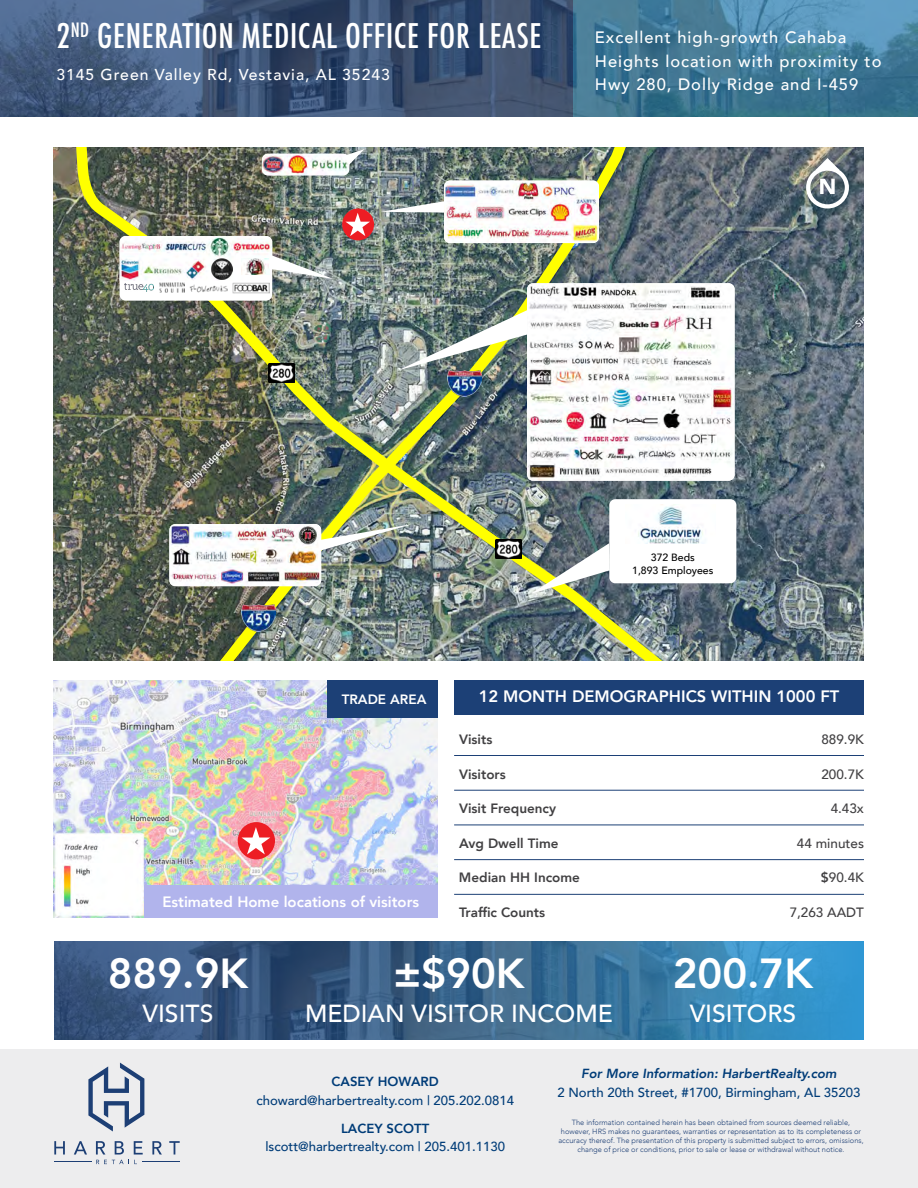
<style>
.page{position:relative;width:918px;height:1188px;background:#fff}
.page>*{position:absolute;margin:0;border:0;box-sizing:border-box;transform-origin:0 0}
.t1{font:800 42px "Avenir";color:#fff}
.t2{font:500 condensed 33px "Futura";letter-spacing:.02em;color:#fff}
.t3{font:500 24.6px "Avenir";color:#fff}
.t4{font:500 16.5px/23.5px "Avenir";letter-spacing:.06em;color:#fff}
.t5{font:800 16.5px "Avenir";color:#fff}
.t6{font:500 15.75px "Avenir";letter-spacing:.06em;color:#fff}
.t7{font:800 15px "Avenir";color:#fff}
.t8{font:800 13.5px "Avenir";color:#414042}
.t9{font:500 13.5px "Avenir";color:#414042}
.t10{font:800 13.5px "Avenir";color:#fff}
.t11{font:500 13.2px "Avenir";color:#003c78}
.t12{font:italic 800 13.2px "Avenir";color:#003c78}
.t13{font:800 13.2px "Avenir";color:#003c78}
.t14{font:500 10.5px/12.6px "Avenir";color:#000;text-align:center}
.t15{font:300 7.5px/9px "Avenir";color:#1d3f75;text-align:center}
.s1{font-weight:800}
</style>
<div class="page">
<img style="left:53px;top:147px;width:811px;height:513px">
<img style="left:70px;top:147px;width:606px;height:513px">
<img style="left:207px;top:147px;width:429px;height:513px">
<div style="left:454px;top:681px;width:410px;height:34px;background:#1c4076"></div>
<hr style="left:454px;top:755px;width:410px;height:1px;background:#1c4076">
<hr style="left:454px;top:790px;width:410px;height:1px;background:#1c4076">
<hr style="left:454px;top:825px;width:410px;height:1px;background:#1c4076">
<hr style="left:454px;top:859px;width:410px;height:1px;background:#1c4076">
<hr style="left:454px;top:894px;width:410px;height:1px;background:#1c4076">
<div style="left:81px;top:941px;width:783px;height:99px;background:linear-gradient(to bottom,#3b9bd4,#308fc5)"></div>
<svg style="left:54px;top:941px;width:695px;height:99px;background:#39648b"></svg>
<div style="left:0;top:1049px;width:918px;height:139px;background:#ededee"></div>
<svg style="left:88px;top:1063px;width:56px;height:69px"></svg>
<svg style="left:54px;top:1141px;width:11px;height:14px"></svg>
<svg style="left:74px;top:1141px;width:13px;height:14px"></svg>
<svg style="left:152px;top:1141px;width:10px;height:14px"></svg>
<svg style="left:169px;top:1141px;width:11px;height:14px"></svg>
<svg style="left:96px;top:1141px;width:47px;height:23px"></svg>
<hr style="left:142px;top:1161px;width:38px;height:1px;background:#1d3f75">
<hr style="left:54px;top:1161px;width:38px;height:1px;background:#1d3f75">
<img style="left:269px;top:363px;width:25px;height:20px">
<img style="left:496px;top:540px;width:25px;height:19px">
<img style="left:448px;top:370px;width:33px;height:27px">
<img style="left:242px;top:605px;width:33px;height:26px">
<svg style="left:816px;top:158px;width:24px;height:12px"></svg>
<div style="left:806px;top:167px;width:43px;height:42px;border:4px solid #fff;border-radius:50%"></div>
<svg style="left:820px;top:179px;width:15px;height:15px"></svg>
<img style="left:53px;top:681px;width:384px;height:237px">
<div style="left:238px;top:822px;width:37px;height:37px;background:#ed1d24;border-radius:50%"></div>
<svg style="left:242px;top:827px;width:28px;height:27px"></svg>
<svg style="left:1px;top:0;width:572px;height:116px;background:#3f5577"></svg>
<svg style="left:573px;top:0;width:345px;height:116px;background:#437c9a"></svg>
<img style="left:262px;top:154px;width:87px;height:21px">
<img style="left:527px;top:283px;width:208px;height:198px">
<img style="left:444px;top:181px;width:155px;height:62px">
<div style="left:120px;top:236px;width:152px;height:65px;background:#fff;border-radius:6px"></div>
<img style="left:120px;top:236px;width:152px;height:44px">
<img style="left:169px;top:524px;width:152px;height:62px">
<div style="left:342px;top:209px;width:32px;height:31px;background:#ed1d24;border-radius:50%"></div>
<svg style="left:345px;top:213px;width:25px;height:23px"></svg>
<img style="left:232px;top:283px;width:37px;height:10px">
<img style="left:190px;top:284px;width:37px;height:9px">
<img style="left:242px;top:258px;width:27px;height:16px">
<img style="left:124px;top:283px;width:30px;height:8px">
<img style="left:159px;top:282px;width:25px;height:10px">
<img style="left:212px;top:258px;width:20px;height:21px">
<svg style="left:269px;top:254px;width:65px;height:25px"></svg>
<svg style="left:381px;top:201px;width:63px;height:12px"></svg>
<img style="left:398px;top:310px;width:129px;height:60px">
<img style="left:318px;top:524px;width:94px;height:27px">
<svg style="left:344px;top:149px;width:20px;height:16px"></svg>
<div style="left:609px;top:499px;width:127px;height:84px;background:#fff;border-radius:6px"></div>
<img style="left:638px;top:506px;width:65px;height:37px">
<svg style="left:531px;top:543px;width:79px;height:51px"></svg>
<div style="left:328px;top:681px;width:110px;height:37px;background:#1c4076"></div>
<div style="left:144px;top:886px;width:293px;height:32px;background:#b1b4ec"></div>
<h2 class="t2" style="left:57px;top:15px;width:486px">2<sup>ND</sup> GENERATION MEDICAL OFFICE FOR LEASE</h2>
<h3 class="t6" style="left:57px;top:61px;width:335px">3145 Green Valley Rd, Vestavia, AL 35243</h3>
<h3 class="t4" style="left:595px;top:25px;width:288px">Excellent high-growth Cahaba<br>Heights location with proximity to<br>Hwy 280, Dolly Ridge and I-459</h3>
<h3 class="t14" style="left:632px;top:551px;width:83px">372 Beds<br>1,893 Employees</h3>
<h3 class="t10" style="left:342px;top:688px;width:86px">TRADE AREA</h3>
<h3 class="t7" style="left:162px;top:890px;width:258px">Estimated Home locations of visitors</h3>
<h3 class="t5" style="left:479px;top:683px;width:362px">12 MONTH DEMOGRAPHICS WITHIN 1000 FT</h3>
<h3 class="t8" style="left:459px;top:729px;width:35px">Visits</h3>
<h3 class="t9" style="left:821px;top:728px;width:44px">889.9K</h3>
<h3 class="t8" style="left:459px;top:763px;width:48px">Visitors</h3>
<h3 class="t9" style="left:821px;top:762px;width:44px">200.7K</h3>
<h3 class="t8" style="left:459px;top:798px;width:99px">Visit Frequency</h3>
<h3 class="t9" style="left:831px;top:797px;width:35px">4.43x</h3>
<h3 class="t8" style="left:459px;top:832px;width:101px">Avg Dwell Time</h3>
<h3 class="t9" style="left:797px;top:831px;width:69px">44 minutes</h3>
<h3 class="t8" style="left:459px;top:867px;width:122px">Median HH Income</h3>
<h3 class="t9" style="left:821px;top:866px;width:45px"><span class="s1">$</span>90.4K</h3>
<h3 class="t8" style="left:459px;top:901px;width:88px">Traffic Counts</h3>
<h3 class="t9" style="left:790px;top:900px;width:76px">7,263 AADT</h3>
<h1 class="t1" style="left:108px;top:941px;width:142px">889.9K</h1>
<h3 class="t3" style="left:143px;top:993px;width:72px">VISITS</h3>
<h1 class="t1" style="left:393px;top:941px;width:133px">±$90K</h1>
<h3 class="t3" style="left:305px;top:993px;width:309px">MEDIAN VISITOR INCOME</h3>
<h1 class="t1" style="left:673px;top:941px;width:142px">200.7K</h1>
<h3 class="t3" style="left:690px;top:993px;width:108px">VISITORS</h3>
<h3 class="t13" style="left:332px;top:1072px;width:109px">CASEY HOWARD</h3>
<h3 class="t11" style="left:256px;top:1089px;width:259px">choward@harbertrealty.com | 205.202.0814</h3>
<h3 class="t13" style="left:341px;top:1118px;width:90px">LACEY SCOTT</h3>
<h3 class="t11" style="left:265px;top:1135px;width:241px">lscott@harbertrealty.com | 205.401.1130</h3>
<h3 class="t12" style="left:581px;top:1066px;width:257px">For More Information: HarbertRealty.com</h3>
<h3 class="t11" style="left:558px;top:1081px;width:304px">2 North 20th Street, #1700, Birmingham, AL 35203</h3>
<p class="t15" style="left:558px;top:1118px;width:307px">The information contained herein has been obtained from sources deemed reliable, however, HRS makes no guarantees, warranties or representation as to its completeness or accuracy thereof. The presentation of this property is submitted subject to errors, omissions, change of price or conditions, prior to sale or lease or withdrawal without notice.</p>
</div>
